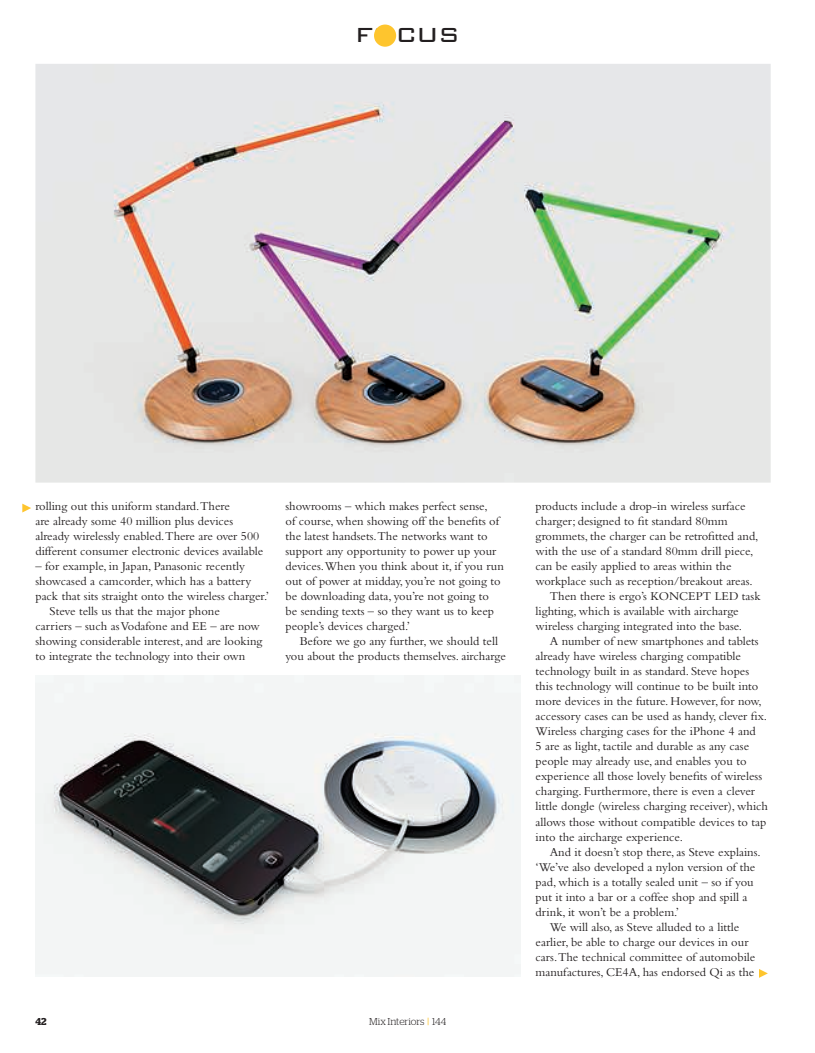
<style>
.page{position:relative;width:815px;height:1053px;background:#fff}
.page>*{position:absolute;margin:0;border:0;box-sizing:border-box;transform-origin:0 0}
.t1{font:300 33.12px "Bank Gothic BT";color:#231f20}
.t2{font:12.5px/15px "Bembo";color:#231f20}
.t3{font:300 10px "Stag";color:#231f20}
.t4{font:600 10px "Stag";color:#231f20}
.s1{font-family:"Helvetica Neue";font-weight:400;color:#fec52e}
</style>
<div class="page">
<svg style="left:759px;top:969px;width:9px;height:8px"></svg>
<svg style="left:22px;top:503px;width:9px;height:9px"></svg>
<div style="left:374px;top:25px;width:22px;height:22px;background:#fec52e;border-radius:50%"></div>
<img style="left:35px;top:64px;width:736px;height:418px">
<img style="left:35px;top:675px;width:486px;height:301px">
<h1 class="t1" style="left:355px;top:16px;width:106px">focus</h1>
<p class="t2" style="left:35px;top:500px;width:229px">rolling out this uniform standard.There<br>are already some 40 million plus devices already wirelessly enabled.There are over 500 different consumer electronic devices available</p>
<p class="t2" style="left:35px;top:560px;width:211px">– for example, in Japan, Panasonic recently</p>
<p class="t2" style="left:35px;top:575px;width:217px">showcased a camcorder, which has a battery</p>
<p class="t2" style="left:35px;top:590px;width:235px">pack that sits straight onto the wireless charger.’</p>
<p class="t2" style="left:50px;top:605px;width:172px">Steve tells us that the major phone</p>
<p class="t2" style="left:35px;top:620px;width:226px">carriers – such as Vodafone and EE – are now</p>
<p class="t2" style="left:35px;top:635px;width:228px">showing considerable interest, and are looking</p>
<p class="t2" style="left:35px;top:650px;width:211px">to integrate the technology into their own</p>
<p class="t2" style="left:286px;top:500px;width:220px">showrooms – which makes perfect sense,<br>of course, when showing off the benefts of the latest handsets.The networks want to support any opportunity to power up your devices.When you think about it, if you run out of power at midday, you’re not going to be downloading data, you’re not going to be sending texts – so they want us to keep people’s devices charged.’</p>
<p class="t2" style="left:286px;top:635px;width:222px;text-align:center">Before we go any further, we should tell<br>you about the products themselves. aircharge</p>
<p class="t4" style="left:35px;top:1015px;width:13px">42</p>
<p class="t3" style="left:369px;top:1017px;width:78px">Mix Interiors <span class="s1">|</span> 144</p>
<p class="t2" style="left:536px;top:500px;width:212px">products include a drop-in wireless surface</p>
<p class="t2" style="left:536px;top:515px;width:194px">charger; designed to ft standard 80mm</p>
<p class="t2" style="left:536px;top:530px;width:224px">grommets, the charger can be retroftted and,</p>
<p class="t2" style="left:536px;top:545px;width:219px">with the use of a standard 80mm drill piece,</p>
<p class="t2" style="left:536px;top:560px;width:197px">can be easily applied to areas within the</p>
<p class="t2" style="left:536px;top:575px;width:219px">workplace such as reception/breakout areas.</p>
<p class="t2" style="left:550px;top:590px;width:212px">Then there is ergo’s KONCEPT LED task</p>
<p class="t2" style="left:536px;top:605px;width:205px">lighting, which is available with aircharge</p>
<p class="t2" style="left:536px;top:620px;width:208px">wireless charging integrated into the base.</p>
<p class="t2" style="left:550px;top:635px;width:210px">A number of new smartphones and tablets</p>
<p class="t2" style="left:536px;top:650px;width:207px">already have wireless charging compatible</p>
<p class="t2" style="left:536px;top:665px;width:215px">technology built in as standard. Steve hopes</p>
<p class="t2" style="left:536px;top:680px;width:224px">this technology will continue to be built into</p>
<p class="t2" style="left:536px;top:695px;width:228px">more devices in the future. However, for now,</p>
<p class="t2" style="left:536px;top:710px;width:233px">accessory cases can be used as handy, clever fx.</p>
<p class="t2" style="left:536px;top:725px;width:222px">Wireless charging cases for the iPhone 4 and</p>
<p class="t2" style="left:536px;top:740px;width:215px">5 are as light, tactile and durable as any case</p>
<p class="t2" style="left:536px;top:755px;width:212px">people may already use, and enables you to</p>
<p class="t2" style="left:536px;top:770px;width:228px">experience all those lovely benefts of wireless</p>
<p class="t2" style="left:536px;top:785px;width:221px">charging. Furthermore, there is even a clever</p>
<p class="t2" style="left:536px;top:800px;width:234px">little dongle (wireless charging receiver), which</p>
<p class="t2" style="left:536px;top:815px;width:232px">allows those without compatible devices to tap</p>
<p class="t2" style="left:536px;top:830px;width:149px">into the aircharge experience.</p>
<p class="t2" style="left:550px;top:845px;width:213px">And it doesn’t stop there, as Steve explains.</p>
<p class="t2" style="left:536px;top:860px;width:221px">‘We’ve also developed a nylon version of the</p>
<p class="t2" style="left:536px;top:875px;width:220px">pad, which is a totally sealed unit – so if you</p>
<p class="t2" style="left:536px;top:890px;width:213px">put it into a bar or a coffee shop and spill a</p>
<p class="t2" style="left:536px;top:905px;width:145px">drink, it won’t be a problem.’</p>
<p class="t2" style="left:550px;top:920px;width:191px">We will also, as Steve alluded to a little</p>
<p class="t2" style="left:536px;top:935px;width:214px">earlier, be able to charge our devices in our</p>
<p class="t2" style="left:536px;top:950px;width:221px">cars.The technical committee of automobile</p>
<p class="t2" style="left:536px;top:965px;width:220px">manufactures, CE4A, has endorsed Qi as the</p>
</div>
